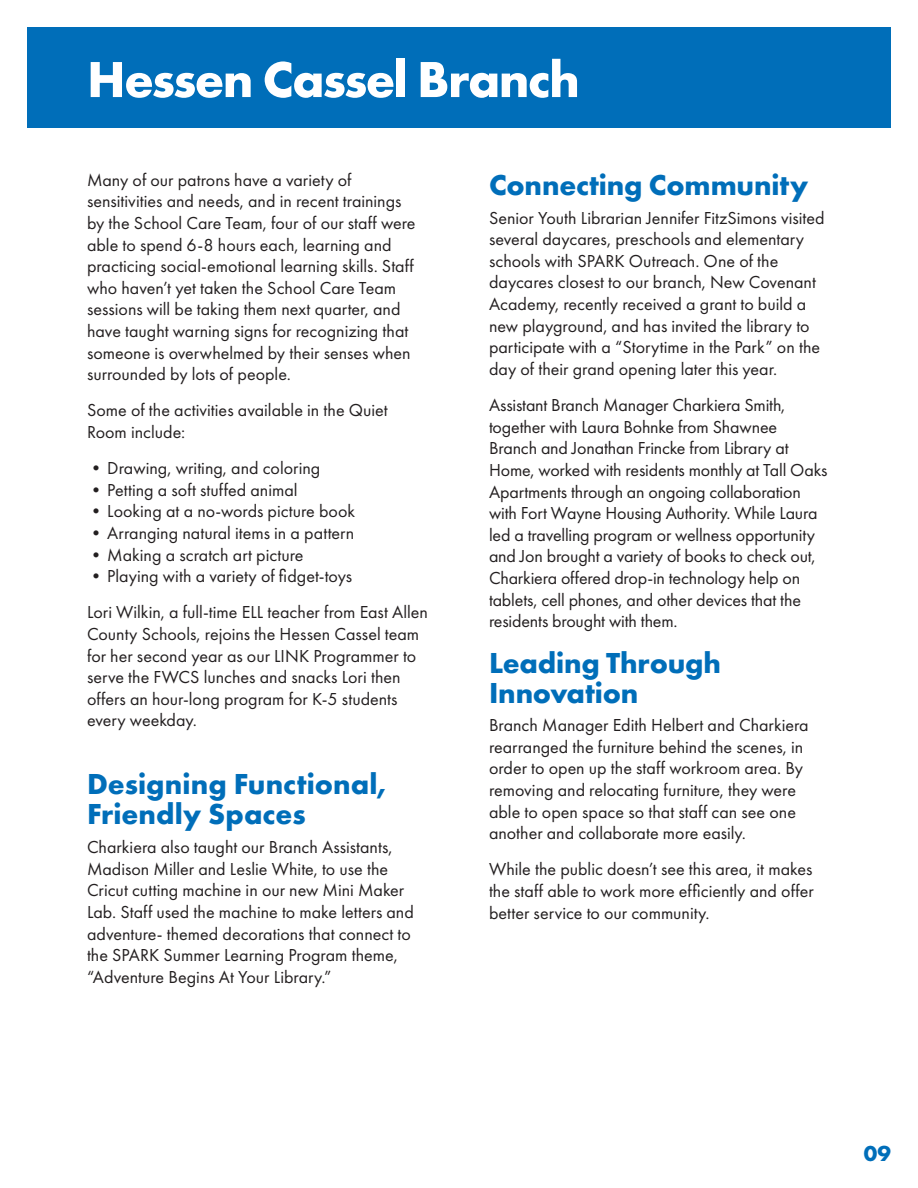
<style>
.page{position:relative;width:918px;height:1188px;background:#fff}
.page>*{position:absolute;margin:0;border:0;box-sizing:border-box;transform-origin:0 0}
.t1{font:700 52.5px "Futura PT";letter-spacing:-.03em;color:#fff}
.t2{font:700 30px/30px "Futura PT";letter-spacing:-.005em;color:#006eb9}
.t3{font:700 22.5px "Futura PT";color:#006eb9}
.t4{font:18px/21.6px "Futura PT";color:#231f20}
</style>
<div class="page">
<div style="left:27px;top:27px;width:864px;height:100px;background:#006eb9"></div>
<p class="t1" style="left:87px;top:46px;width:494px">Hessen Cassel Branch</p>
<p class="t4" style="left:87px;top:169px;width:330px">Many of our patrons have a variety of sensitivities and needs, and in recent trainings by the School Care Team, four of our staff were able to spend 6-8 hours each, learning and practicing social-emotional learning skills. Staff who haven’t yet taken the School Care Team sessions will be taking them next quarter, and have taught warning signs for recognizing that someone is overwhelmed by their senses when surrounded by lots of people.</p>
<p class="t4" style="left:87px;top:400px;width:302px">Some of the activities available in the Quiet<br>Room include:</p>
<p class="t4" style="left:87px;top:457px;width:235px">•Drawing, writing, and coloring</p>
<p class="t4" style="left:87px;top:479px;width:212px">•Petting a soft stuffed animal</p>
<p class="t4" style="left:87px;top:501px;width:270px">•Looking at a no-words picture book</p>
<p class="t4" style="left:87px;top:522px;width:269px">•Arranging natural items in a pattern</p>
<p class="t4" style="left:87px;top:544px;width:218px">•Making a scratch art picture</p>
<p class="t4" style="left:87px;top:565px;width:267px">•Playing with a variety of fidget-toys</p>
<p class="t4" style="left:87px;top:602px;width:342px">Lori Wilkin, a full-time ELL teacher from East Allen County Schools, rejoins the Hessen Cassel team for her second year as our LINK Programmer to serve the FWCS lunches and snacks Lori then offers an hour-long program for K-5 students every weekday.</p>
<p class="t2" style="left:87px;top:769px;width:301px">Designing Functional,<br>Friendly Spaces</p>
<p class="t4" style="left:87px;top:836px;width:328px">Charkiera also taught our Branch Assistants, Madison Miller and Leslie White, to use the Cricut cutting machine in our new Mini Maker Lab. Staff used the machine to make letters and adventure- themed decorations that connect to the SPARK Summer Learning Program theme, “Adventure Begins At Your Library.”</p>
<p class="t2" style="left:489px;top:169px;width:321px">Connecting Community</p>
<p class="t4" style="left:489px;top:207px;width:337px">Senior Youth Librarian Jennifer FitzSimons visited several daycares, preschools and elementary schools with SPARK Outreach. One of the daycares closest to our branch, New Covenant Academy, recently received a grant to build a new playground, and has invited the library to participate with a “Storytime in the Park” on the day of their grand opening later this year.</p>
<p class="t4" style="left:489px;top:394px;width:340px">Assistant Branch Manager Charkiera Smith, together with Laura Bohnke from Shawnee Branch and Jonathan Frincke from Library at Home, worked with residents monthly at Tall Oaks Apartments through an ongoing collaboration with Fort Wayne Housing Authority. While Laura led a travelling program or wellness opportunity and Jon brought a variety of books to check out, Charkiera offered drop-in technology help on tablets, cell phones, and other devices that the residents brought with them.</p>
<p class="t2" style="left:489px;top:647px;width:233px">Leading Through<br>Innovation</p>
<p class="t4" style="left:489px;top:714px;width:321px">Branch Manager Edith Helbert and Charkiera rearranged the furniture behind the scenes, in order to open up the staff workroom area. By removing and relocating furniture, they were able to open space so that staff can see one another and collaborate more easily.</p>
<p class="t4" style="left:489px;top:859px;width:326px;text-align:justify">While the public doesn’t see this area, it makes the staff able to work more efficiently and offer better service to our community.</p>
<p class="t3" style="left:864px;top:1139px;width:28px">09</p>
</div>
